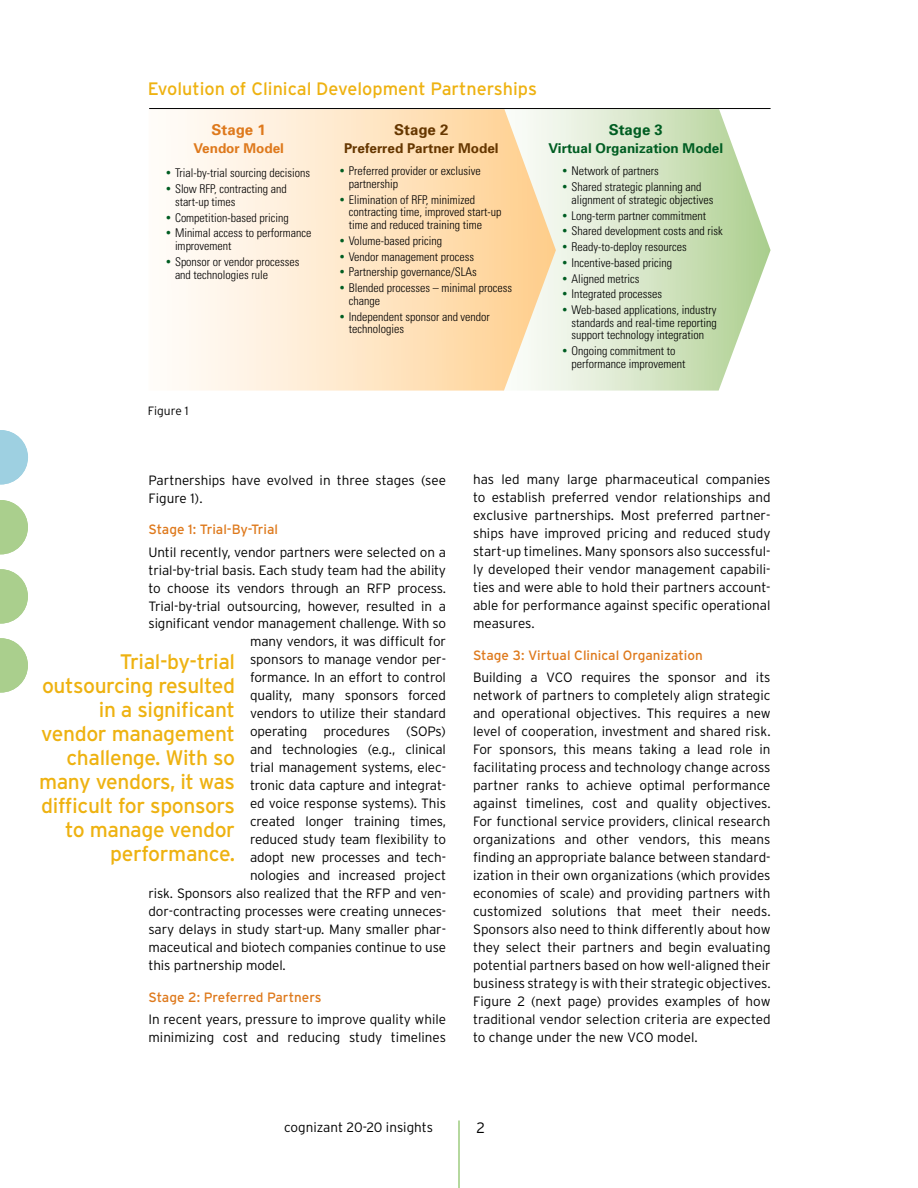
<style>
.page{position:relative;width:918px;height:1188px;background:#fff}
.page>*{position:absolute;margin:0;border:0;box-sizing:border-box;transform-origin:0 0}
.t1{font:21px/24px "Interstate";letter-spacing:-.02em;color:#eeb211;text-align:right}
.t2{font:18px "Interstate";color:#eeb211}
.t3{font:700 15px "Univers";color:#de791c}
.t4{font:700 15px "Univers";color:#663700}
.t5{font:700 15px "Univers";color:#005d22}
.t6{font:300 15px "Interstate";color:#000}
.t7{font:300 13.5px/18px "Interstate";letter-spacing:-.01em;color:#000}
.t8{font:13.5px "Interstate";color:#de791c}
.t9{font:700 13.5px "Univers";color:#005d22}
.t10{font:700 13.5px "Univers";color:#663700}
.t11{font:700 13.5px "Univers";color:#de791c}
.t12{font:300 condensed 12px/12.8px "Univers";color:#000}
.t13{font:300 12px "Interstate";color:#000}
.s1{font-family:"Interstate";font-weight:400;color:#005d22}
</style>
<div class="page">
<svg style="left:556px;top:109px;width:215px;height:282px;background:#d9e8cb"></svg>
<svg style="left:149px;top:109px;width:407px;height:282px"></svg>
<svg style="left:0;top:430px;width:28px;height:54px"></svg>
<svg style="left:0;top:500px;width:28px;height:54px"></svg>
<svg style="left:0;top:569px;width:28px;height:55px"></svg>
<svg style="left:0;top:638px;width:28px;height:55px"></svg>
<hr style="left:459px;top:1120px;width:1px;height:68px;background:#6db33f">
<hr style="left:149px;top:108px;width:622px;height:1px;background:#000">
<h2 class="t2" style="left:148px;top:79px;width:391px">Evolution of Clinical Development Partnerships</h2>
<p class="t3" style="left:212px;top:120px;width:56px">Stage 1</p>
<p class="t11" style="left:193px;top:140px;width:92px">Vendor Model</p>
<p class="t4" style="left:394px;top:120px;width:56px">Stage 2</p>
<p class="t10" style="left:344px;top:140px;width:156px">Preferred Partner Model</p>
<p class="t5" style="left:609px;top:120px;width:56px">Stage 3</p>
<p class="t9" style="left:548px;top:140px;width:176px">Virtual Organization Model</p>
<p class="t12" style="left:166px;top:167px;width:146px"><span class="s1">•</span> Trial-by-trial sourcing decisions</p>
<p class="t12" style="left:175px;top:182px;width:113px;text-indent:-9px"><span class="s1">•</span> Slow RFP, contracting and start-up times</p>
<p class="t12" style="left:166px;top:211px;width:124px"><span class="s1">•</span> Competition-based pricing</p>
<p class="t12" style="left:175px;top:227px;width:138px;text-indent:-9px"><span class="s1">•</span> Minimal access to performance improvement</p>
<p class="t12" style="left:175px;top:255px;width:126px;text-indent:-9px"><span class="s1">•</span> Sponsor or vendor processes and technologies rule</p>
<p class="t12" style="left:349px;top:164px;width:133px;text-indent:-9px"><span class="s1">•</span> Preferred provider or exclusive partnership</p>
<p class="t12" style="left:349px;top:193px;width:154px;text-indent:-9px"><span class="s1">•</span> Elimination of RFP, minimized contracting time, improved start-up time and reduced training time</p>
<p class="t12" style="left:340px;top:234px;width:104px"><span class="s1">•</span> Volume-based pricing</p>
<p class="t12" style="left:340px;top:250px;width:136px"><span class="s1">•</span> Vendor management process</p>
<p class="t12" style="left:340px;top:266px;width:138px"><span class="s1">•</span> Partnership governance/SLAs</p>
<p class="t12" style="left:349px;top:281px;width:165px;text-indent:-9px"><span class="s1">•</span> Blended processes – minimal process change</p>
<p class="t12" style="left:349px;top:310px;width:143px;text-indent:-9px"><span class="s1">•</span> Independent sponsor and vendor technologies</p>
<p class="t12" style="left:563px;top:165px;width:98px"><span class="s1">•</span> Network of partners</p>
<p class="t12" style="left:572px;top:180px;width:143px;text-indent:-9px"><span class="s1">•</span> Shared strategic planning and alignment of strategic objectives</p>
<p class="t12" style="left:563px;top:209px;width:145px"><span class="s1">•</span> Long-term partner commitment</p>
<p class="t12" style="left:563px;top:225px;width:162px"><span class="s1">•</span> Shared development costs and risk</p>
<p class="t12" style="left:563px;top:240px;width:126px"><span class="s1">•</span> Ready-to-deploy resources</p>
<p class="t12" style="left:563px;top:256px;width:111px"><span class="s1">•</span> Incentive-based pricing</p>
<p class="t12" style="left:563px;top:272px;width:78px"><span class="s1">•</span> Aligned metrics</p>
<p class="t12" style="left:563px;top:287px;width:101px"><span class="s1">•</span> Integrated processes</p>
<p class="t12" style="left:572px;top:303px;width:147px;text-align:justify;text-indent:-9px"><span class="s1">•</span> Web-based applications, industry standards and real-time reporting support technology integration</p>
<p class="t12" style="left:572px;top:344px;width:115px;text-indent:-9px"><span class="s1">•</span> Ongoing commitment to performance improvement</p>
<p class="t13" style="left:148px;top:404px;width:43px">Figure 1</p>
<p class="t7" style="left:148px;top:471px;width:299px">Partnerships have evolved in three stages (see<br>Figure 1).</p>
<p class="t8" style="left:148px;top:522px;width:131px">Stage 1: Trial-By-Trial</p>
<p class="t7" style="left:148px;top:543px;width:299px">Until recently, vendor partners were selected on a</p>
<p class="t7" style="left:148px;top:561px;width:299px">trial-by-trial basis. Each study team had the ability</p>
<p class="t7" style="left:148px;top:579px;width:299px">to choose its vendors through an RFP process.</p>
<p class="t7" style="left:148px;top:597px;width:299px">Trial-by-trial outsourcing, however, resulted in a</p>
<p class="t7" style="left:148px;top:615px;width:299px">significant vendor management challenge. With so</p>
<p class="t7" style="left:250px;top:633px;width:197px">many vendors, it was difficult for</p>
<p class="t7" style="left:250px;top:651px;width:197px">sponsors to manage vendor per-</p>
<p class="t7" style="left:250px;top:669px;width:197px">formance. In an effort to control</p>
<p class="t7" style="left:250px;top:687px;width:197px">quality, many sponsors forced</p>
<p class="t7" style="left:250px;top:705px;width:197px">vendors to utilize their standard</p>
<p class="t7" style="left:250px;top:723px;width:197px">operating procedures (SOPs)</p>
<p class="t7" style="left:250px;top:741px;width:197px">and technologies (e.g., clinical</p>
<p class="t7" style="left:250px;top:759px;width:197px">trial management systems, elec-</p>
<p class="t7" style="left:250px;top:777px;width:197px">tronic data capture and integrat-</p>
<p class="t7" style="left:250px;top:795px;width:197px">ed voice response systems). This</p>
<p class="t7" style="left:250px;top:813px;width:197px">created longer training times,</p>
<p class="t7" style="left:250px;top:831px;width:197px">reduced study team flexibility to</p>
<p class="t7" style="left:250px;top:849px;width:197px">adopt new processes and tech-</p>
<p class="t7" style="left:250px;top:867px;width:197px">nologies and increased project</p>
<p class="t7" style="left:149px;top:885px;width:299px">risk. Sponsors also realized that the RFP and ven-</p>
<p class="t7" style="left:149px;top:903px;width:299px">dor-contracting processes were creating unneces-</p>
<p class="t7" style="left:149px;top:921px;width:299px">sary delays in study start-up. Many smaller phar-</p>
<p class="t7" style="left:149px;top:939px;width:299px">maceutical and biotech companies continue to use</p>
<p class="t7" style="left:149px;top:957px;width:139px">this partnership model.</p>
<p class="t8" style="left:149px;top:990px;width:174px">Stage 2: Preferred Partners</p>
<p class="t7" style="left:149px;top:1011px;width:299px">In recent years, pressure to improve quality while minimizing cost and reducing study timelines</p>
<h1 class="t1" style="left:39px;top:650px;width:198px">Trial-by-trial outsourcing resulted in a significant vendor management challenge. With so many vendors, it was difficult for sponsors to manage vendor performance.</h1>
<p class="t7" style="left:473px;top:471px;width:299px;text-align:justify">has led many large pharmaceutical companies to establish preferred vendor relationships and exclusive partnerships. Most preferred partner&shy;ships have improved pricing and reduced study start-up timelines. Many sponsors also successful&shy;ly developed their vendor management capabili&shy;ties and were able to hold their partners account&shy;able for performance against specific operational measures.</p>
<p class="t8" style="left:473px;top:648px;width:231px">Stage 3: Virtual Clinical Organization</p>
<p class="t7" style="left:473px;top:669px;width:299px;text-align:justify">Building a VCO requires the sponsor and its network of partners to completely align strategic and operational objectives. This requires a new level of cooperation, investment and shared risk.<br>For sponsors, this means taking a lead role in facilitating process and technology change across partner ranks to achieve optimal performance against timelines, cost and quality objectives.<br>For functional service providers, clinical research organizations and other vendors, this means finding an appropriate balance between standard&shy;ization in their own organizations (which provides economies of scale) and providing partners with customized solutions that meet their needs.<br>Sponsors also need to think differently about how they select their partners and begin evaluating potential partners based on how well-aligned their business strategy is with their strategic objectives.<br>Figure 2 (next page) provides examples of how traditional vendor selection criteria are expected to change under the new VCO model.</p>
<p class="t7" style="left:284px;top:1118px;width:151px">cognizant 20-20 insights</p>
<p class="t6" style="left:477px;top:1119px;width:10px">2</p>
</div>
